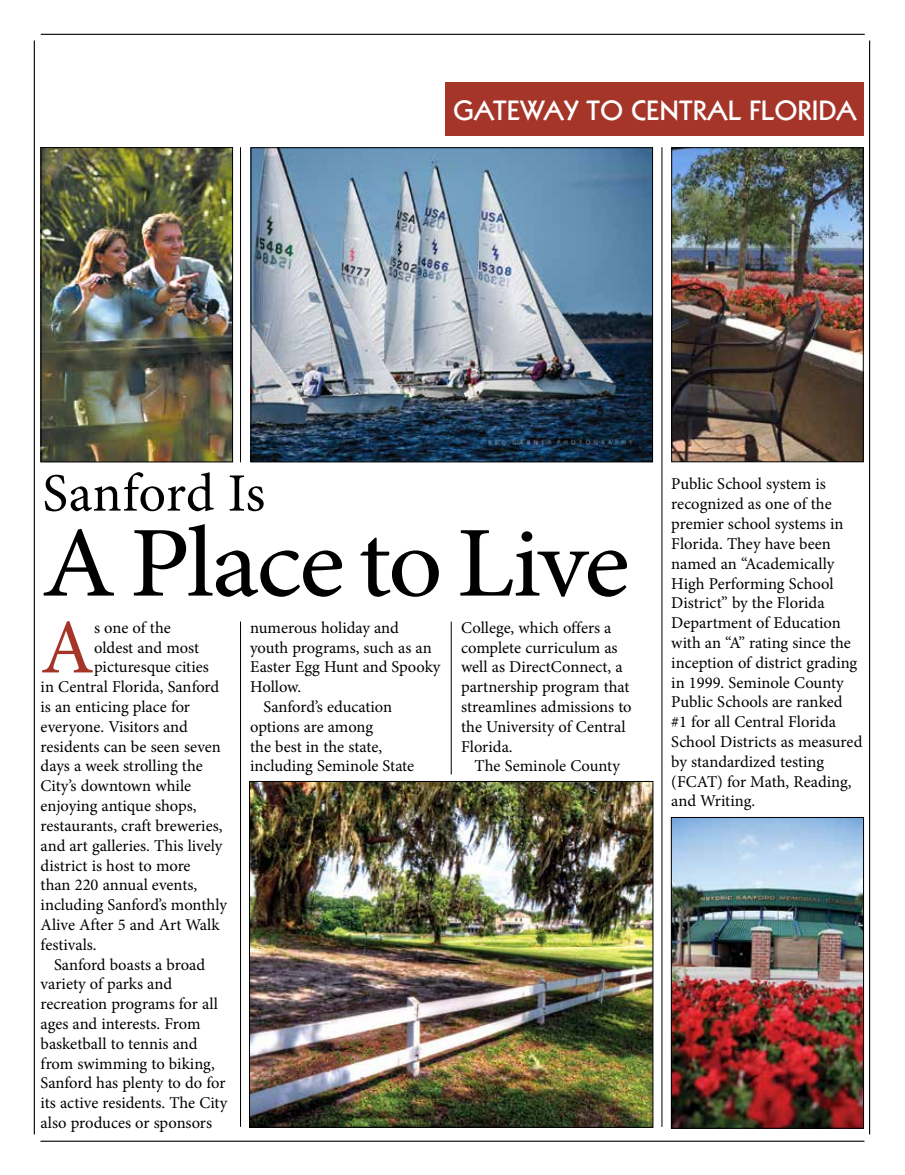
<style>
.page{position:relative;width:905px;height:1175px;background:#fff}
.page>*{position:absolute;margin:0;border:0;box-sizing:border-box;transform-origin:0 0}
.t1{font:100.5px "Minion Pro";letter-spacing:-.03em;color:#000;scale:1.07 1}
.t2{font:77.4px "Minion Pro";color:#a63529}
.t3{font:54px "Minion Pro";color:#000}
.t4{font:800 27px "Kabel";letter-spacing:.025em;color:#fff}
.t5{font:16.5px/19.8px "Minion Pro";color:#000}
</style>
<div class="page">
<img style="left:43px;top:149px;width:188px;height:311px">
<div style="left:41px;top:147px;width:192px;height:315px;border:1px solid #000"></div>
<div style="left:446px;top:82px;width:417px;height:53px;background:#a63529"></div>
<hr style="left:41px;top:34px;width:823px;height:1px;background:#000">
<hr style="left:869px;top:40px;width:1px;height:1094px;background:#000">
<hr style="left:40px;top:1140px;width:824px;height:1px;background:#000">
<hr style="left:34px;top:40px;width:1px;height:1094px;background:#000">
<img style="left:673px;top:149px;width:188px;height:311px">
<div style="left:671px;top:147px;width:192px;height:315px;border:1px solid #000"></div>
<img style="left:673px;top:819px;width:188px;height:307px">
<div style="left:671px;top:817px;width:192px;height:311px;border:1px solid #000"></div>
<img style="left:252px;top:149px;width:399px;height:311px">
<div style="left:250px;top:147px;width:403px;height:315px;border:1px solid #000"></div>
<img style="left:251px;top:783px;width:400px;height:342px">
<div style="left:249px;top:781px;width:404px;height:346px;border:1px solid #000"></div>
<hr style="left:240px;top:621px;width:1px;height:505px;background:#000">
<hr style="left:451px;top:621px;width:1px;height:153px;background:#000">
<hr style="left:661px;top:147px;width:1px;height:979px;background:#000">
<hr style="left:240px;top:147px;width:1px;height:315px;background:#000">
<h3 class="t4" style="left:453px;top:94px;width:404px">GATEWAY TO CENTRAL FLORIDA</h3>
<h3 class="t3" style="left:42px;top:457px;width:224px">Sanford Is</h3>
<h1 class="t1" style="left:41px;top:496px;width:551px">A Place to Live</h1>
<h2 class="t2" style="left:41px;top:596px;width:55px">A</h2>
<p class="t5" style="left:94px;top:617px;width:78px">s one of the</p>
<p class="t5" style="left:94px;top:637px;width:107px">oldest and most</p>
<p class="t5" style="left:94px;top:657px;width:116px">picturesque cities</p>
<p class="t5" style="left:41px;top:677px;width:180px">in Central Florida, Sanford</p>
<p class="t5" style="left:41px;top:697px;width:151px">is an enticing place for</p>
<p class="t5" style="left:41px;top:716px;width:149px">everyone. Visitors and</p>
<p class="t5" style="left:41px;top:736px;width:182px">residents can be seen seven</p>
<p class="t5" style="left:41px;top:756px;width:164px">days a week strolling the</p>
<p class="t5" style="left:41px;top:776px;width:152px">City’s downtown while</p>
<p class="t5" style="left:41px;top:796px;width:157px">enjoying antique shops,</p>
<p class="t5" style="left:41px;top:815px;width:183px">restaurants, craft breweries,</p>
<p class="t5" style="left:41px;top:835px;width:183px">and art galleries. This lively</p>
<p class="t5" style="left:41px;top:855px;width:151px">district is host to more</p>
<p class="t5" style="left:41px;top:875px;width:158px">than 220 annual events,</p>
<p class="t5" style="left:41px;top:895px;width:188px">including Sanford’s monthly</p>
<p class="t5" style="left:41px;top:914px;width:180px">Alive After 5 and Art Walk</p>
<p class="t5" style="left:41px;top:934px;width:58px">festivals.</p>
<p class="t5" style="left:54px;top:954px;width:152px">Sanford boasts a broad</p>
<p class="t5" style="left:41px;top:974px;width:133px">variety of parks and</p>
<p class="t5" style="left:41px;top:994px;width:179px">recreation programs for all</p>
<p class="t5" style="left:41px;top:1013px;width:161px">ages and interests. From</p>
<p class="t5" style="left:41px;top:1033px;width:158px">basketball to tennis and</p>
<p class="t5" style="left:41px;top:1053px;width:176px">from swimming to biking,</p>
<p class="t5" style="left:41px;top:1073px;width:186px">Sanford has plenty to do for</p>
<p class="t5" style="left:41px;top:1093px;width:188px">its active residents. The City</p>
<p class="t5" style="left:41px;top:1112px;width:173px">also produces or sponsors</p>
<p class="t5" style="left:250px;top:617px;width:150px">numerous holiday and</p>
<p class="t5" style="left:250px;top:637px;width:183px">youth programs, such as an</p>
<p class="t5" style="left:250px;top:657px;width:192px">Easter Egg Hunt and Spooky</p>
<p class="t5" style="left:250px;top:677px;width:52px">Hollow.</p>
<p class="t5" style="left:263px;top:697px;width:130px">Sanford’s education</p>
<p class="t5" style="left:250px;top:716px;width:125px">options are among</p>
<p class="t5" style="left:250px;top:736px;width:133px">the best in the state,</p>
<p class="t5" style="left:250px;top:756px;width:166px">including Seminole State</p>
<p class="t5" style="left:461px;top:617px;width:172px">College, which offers a complete curriculum as well as DirectConnect, a partnership program that streamlines admissions to the University of Central<br>Florida.</p>
<p class="t5" style="left:474px;top:756px;width:147px">The Seminole County</p>
<p class="t5" style="left:671px;top:474px;width:192px">Public School system is recognized as one of the premier school systems in<br>Florida. They have been named an “Academically<br>High Performing School<br>District” by the Florida<br>Department of Education with an “A” rating since the inception of district grading in 1999. Seminole County<br>Public Schools are ranked #1 for all Central Florida<br>School Districts as measured by standardized testing (FCAT) for Math, Reading, and Writing.</p>
</div>
